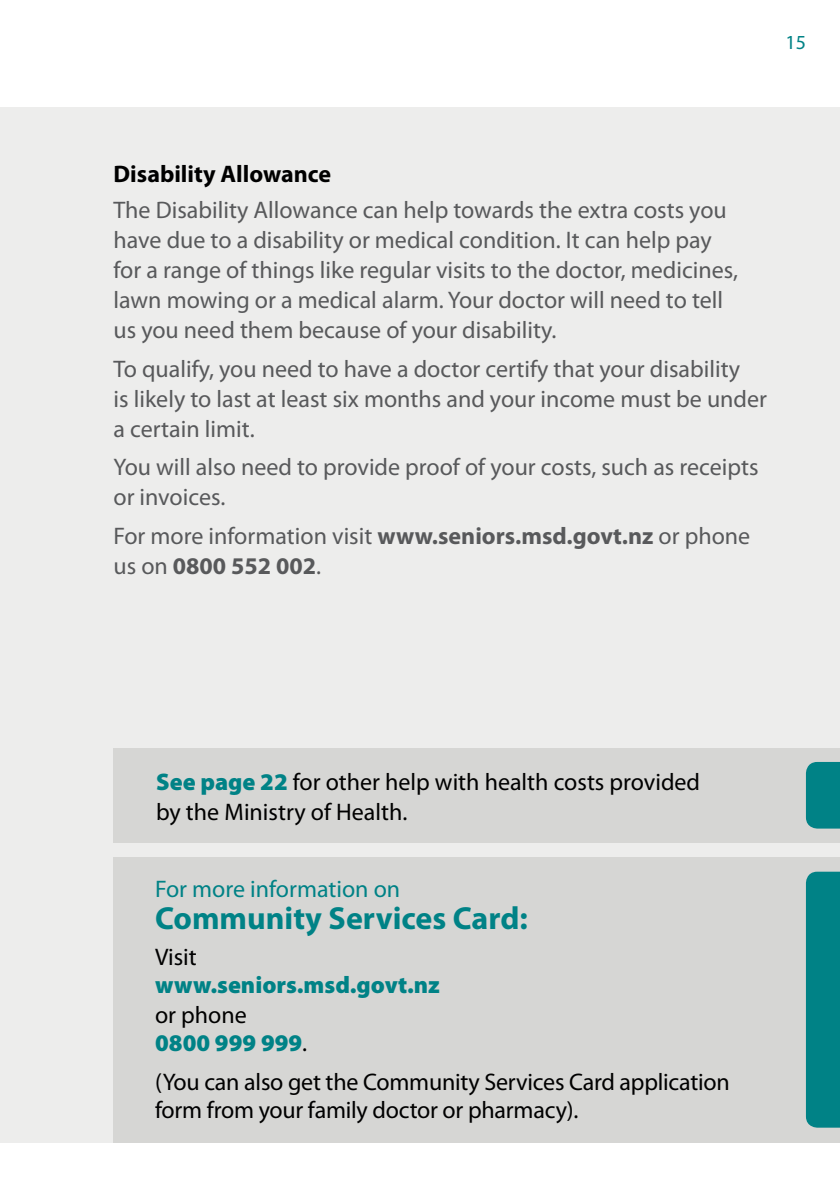
<style>
.page{position:relative;width:840px;height:1191px;background:#fff}
.page>*{position:absolute;margin:0;border:0;box-sizing:border-box;transform-origin:0 0}
.Pullout_-_big_title{font:700 32px "Myriad Pro";color:#008286}
.Body{font:24px/30px "Myriad Pro";color:#58595b}
.Body-2{font:24px/28px "Myriad Pro";letter-spacing:-.01em;color:#000}
.Pullout_-_body{font:24px/30px "Myriad Pro";color:#000}
.Pullout_-_small_titl{font:900 24px "Myriad Pro";color:#008286}
.Pullout_-_small_titl-2{font:24px "Myriad Pro";color:#008286}
.t1{font:700 24px "Myriad Pro";color:#000}
.Pullout_-_body-2{font:900 24px "Myriad Pro";color:#008286}
.Body-3{font:20px "Myriad Pro";color:#008286}
.s1{font-weight:700}
.s2{font-weight:900;color:#008286}
.s3{font-weight:400;color:#000}
</style>
<div class="page">
<div style="left:0;top:108px;width:839px;height:1034px;background:#ededec"></div>
<div style="left:113px;top:747px;width:726px;height:95px;background:#d6d6d4"></div>
<div style="left:805px;top:762px;width:34px;height:66px;background:#008286"></div>
<div style="left:113px;top:857px;width:726px;height:285px;background:#d6d6d4"></div>
<div style="left:805px;top:871px;width:34px;height:256px;background:#008286"></div>
<p class="Body-3" style="left:785px;top:30px;width:22px">15</p>
<h3 class="t1" style="left:113px;top:159px;width:219px">Disability Allowance</h3>
<p class="Body" style="left:113px;top:195px;width:625px">The Disability Allowance can help towards the extra costs you have due to a disability or medical condition. It can help pay for a range of things like regular visits to the doctor, medicines, lawn mowing or a medical alarm. Your doctor will need to tell us you need them because of your disability.</p>
<p class="Body" style="left:113px;top:353px;width:654px">To qualify, you need to have a doctor certify that your disability<br>is likely to last at least six months and your income must be under a certain limit.</p>
<p class="Body" style="left:113px;top:452px;width:646px">You will also need to provide proof of your costs, such as receipts or invoices.</p>
<p class="Body" style="left:113px;top:520px;width:638px">For more information visit <span class="s1">www.seniors.msd.govt.nz</span> or phone us on <span class="s1">0800 552 002</span>.</p>
<p class="Pullout_-_body" style="left:156px;top:766px;width:545px"><span class="s2">See page 22</span> for other help with health costs provided by the Ministry of Health.</p>
<p class="Pullout_-_small_titl-2" style="left:155px;top:874px;width:246px">For more information on</p>
<p class="Pullout_-_big_title" style="left:155px;top:897px;width:374px">Community Services Card:</p>
<p class="Pullout_-_body" style="left:155px;top:941px;width:43px">Visit</p>
<p class="Pullout_-_small_titl" style="left:155px;top:968px;width:286px">www.seniors.msd.govt.nz</p>
<p class="Pullout_-_body" style="left:155px;top:999px;width:93px">or phone</p>
<p class="Pullout_-_body-2" style="left:155px;top:1026px;width:153px">0800 999 999<span class="s3">.</span></p>
<p class="Body-2" style="left:155px;top:1067px;width:575px">(You can also get the Community Services Card application form from your family doctor or pharmacy).</p>
</div>
